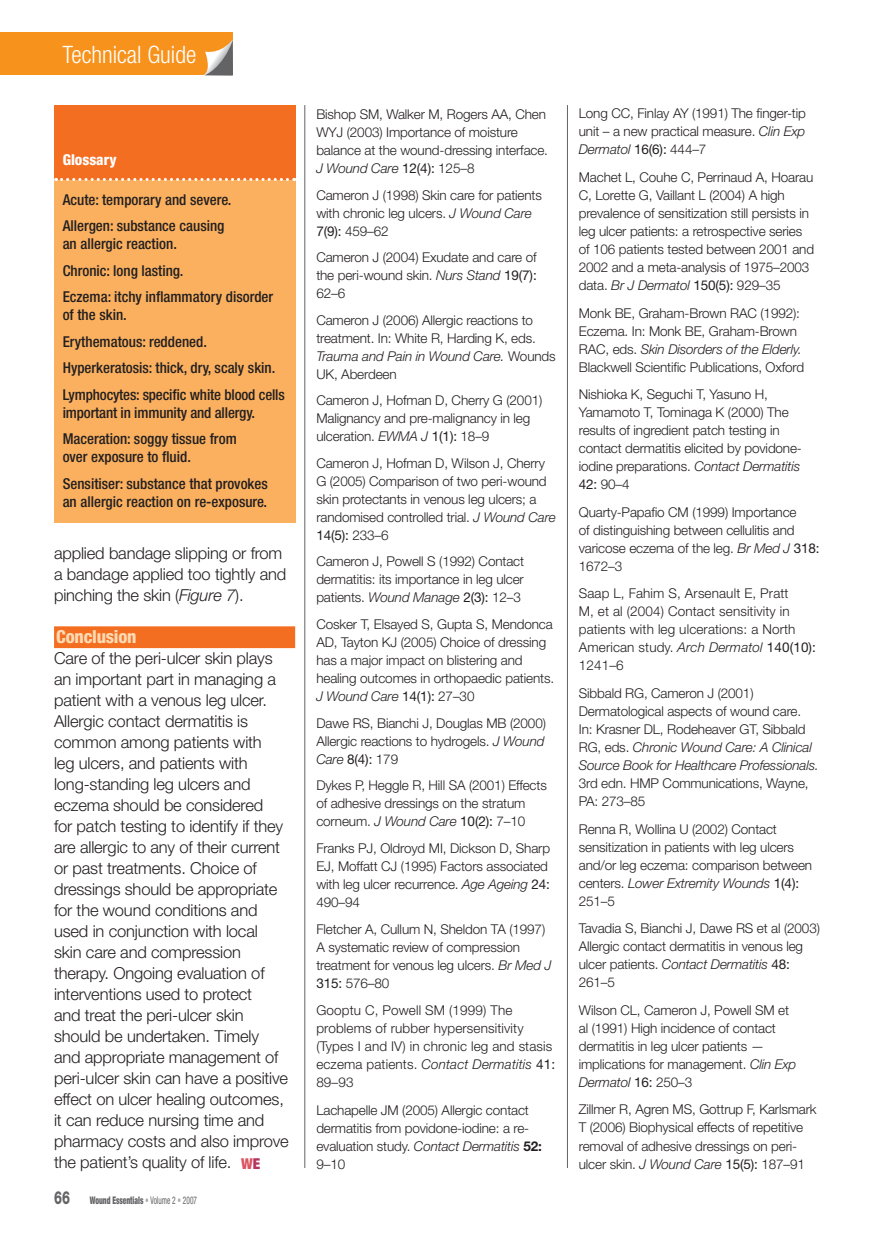
<style>
.page{position:relative;width:874px;height:1244px;background:#fff}
.page>*{position:absolute;margin:0;border:0;box-sizing:border-box;transform-origin:0 0}
.t1{font:300 condensed 24px "Helvetica Neue";color:#fff}
.t2{font:800 condensed 18px "Helvetica Neue";letter-spacing:-.01em;color:#fedab3}
.t3{font:300 16.5px/21px "Helvetica Neue";letter-spacing:-.01em;color:#231f20}
.t4{font:500 condensed 15px/26.5px "Helvetica Neue";color:#231f20}
.t5{font:800 condensed 15px "Helvetica Neue";color:#fff}
.t6{font:900 condensed 15px "Helvetica Neue";color:#da5361}
.t7{font:300 13.5px/18px "Helvetica Neue";letter-spacing:-.01em;color:#231f20}
.t8{font:300 13.5px/18px "Helvetica Neue";letter-spacing:.01em;color:#231f20}
.t9{font:900 condensed 10.5px "Helvetica Neue";color:#636366;scale:.7 1}
.s1{font-style:italic}
.s2{color:#b6335d}
.s3{font-weight:800;font-stretch:normal;font-size:18px}
.s4{font-weight:400;color:#adaeb2}
.s5{font-weight:400}
.s6{font-weight:700}
</style>
<div class="page">
<div style="left:0;top:33px;width:233px;height:42px;background:#f7931d"></div>
<svg style="left:204px;top:39px;width:29px;height:36px"></svg>
<div style="left:54px;top:626px;width:241px;height:22px;background:#f36e21"></div>
<div style="left:54px;top:105px;width:241px;height:418px;background:#fab05f"></div>
<div style="left:54px;top:105px;width:241px;height:74px;background:#f36e21"></div>
<svg style="left:56px;top:178px;width:239px;height:3px"></svg>
<hr style="left:304px;top:105px;width:1px;height:1062px;background:#636366">
<hr style="left:567px;top:105px;width:1px;height:1062px;background:#636366">
<h1 class="t1" style="left:63px;top:41px;width:135px">Technical Guide</h1>
<p class="t5" style="left:63px;top:151px;width:55px">Glossary</p>
<p class="t4" style="left:63px;top:186px;width:170px">Acute: temporary and severe.<br>Allergen: substance causing</p>
<p class="t4" style="left:63px;top:230px;width:212px">an allergic reaction.<br>Chronic: long lasting.<br>Eczema: itchy inflammatory disorder</p>
<p class="t4" style="left:63px;top:301px;width:224px">of the skin.<br>Erythematous: reddened.<br>Hyperkeratosis: thick, dry, scaly skin.<br>Lymphocytes: specific white blood cells</p>
<p class="t4" style="left:63px;top:399px;width:194px">important in immunity and allergy.<br>Maceration: soggy tissue from</p>
<p class="t4" style="left:63px;top:443px;width:207px">over exposure to fluid.<br>Sensitiser: substance that provokes</p>
<p class="t4" style="left:63px;top:488px;width:206px">an allergic reaction on re-exposure.</p>
<p class="t3" style="left:54px;top:542px;width:234px">applied bandage slipping or from a bandage applied too tightly and pinching the skin (<span class="s1">Figure 7</span>).</p>
<h2 class="t2" style="left:56px;top:625px;width:82px">Conclusion</h2>
<p class="t3" style="left:54px;top:647px;width:236px">Care of the peri-ulcer skin plays an important part in managing a patient with a venous leg ulcer.<br>Allergic contact dermatitis is common among patients with<br>leg ulcers, and patients with long-standing leg ulcers and eczema should be considered<br>for patch testing to identify if they are allergic to any of their current or past treatments. Choice of dressings should be appropriate for the wound conditions and used in conjunction with local skin care and compression therapy. Ongoing evaluation of interventions used to protect<br>and treat the peri-ulcer skin should be undertaken. Timely and appropriate management of peri-ulcer skin can have a positive effect on ulcer healing outcomes, it can reduce nursing time and pharmacy costs and also improve the patient’s quality of life.</p>
<p class="t6" style="left:241px;top:1153px;width:21px">W<span class="s2">E</span></p>
<p class="t9" style="left:54px;top:1193px;width:206px"><span class="s3">66</span> Wound Essentials <span class="s4">•</span> <span class="s5">Volume 2</span> <span class="s4">•</span> <span class="s5">2007</span></p>
<p class="t7" style="left:316px;top:105px;width:233px">Bishop SM, Walker M, Rogers AA, Chen WYJ (2003) Importance of moisture balance at the wound-dressing interface.<br><span class="s1">J Wound Care</span> <span class="s5">12(4):</span> 125–8</p>
<p class="t7" style="left:316px;top:186px;width:227px">Cameron J (1998) Skin care for patients with chronic leg ulcers. <span class="s1">J Wound Care<br></span><span class="s5">7(9):</span> 459–62</p>
<p class="t7" style="left:316px;top:248px;width:222px;text-align:justify">Cameron J (2004) Exudate and care of the peri-wound skin. <span class="s1">Nurs Stand</span> <span class="s5">19(7):<br></span>62–6</p>
<p class="t7" style="left:316px;top:311px;width:241px">Cameron J (2006) Allergic reactions to treatment. In: White R, Harding K, eds.<br><span class="s1">Trauma and Pain in Wound Care.</span> Wounds<br>UK, Aberdeen</p>
<p class="t7" style="left:316px;top:391px;width:227px">Cameron J, Hofman D, Cherry G (2001)<br>Malignancy and pre-malignancy in leg ulceration. <span class="s1">EWMA J</span> <span class="s5">1(1):</span> 18–9</p>
<p class="t7" style="left:316px;top:454px;width:241px">Cameron J, Hofman D, Wilson J, Cherry G (2005) Comparison of two peri-wound skin protectants in venous leg ulcers; a randomised controlled trial. <span class="s1">J Wound Care </span><span class="s5">14(5):</span> 233–6</p>
<p class="t7" style="left:316px;top:552px;width:209px;text-align:justify">Cameron J, Powell S (1992) Contact dermatitis: its importance in leg ulcer patients. <span class="s1">Wound Manage</span> <span class="s5">2(3):</span> 12–3</p>
<p class="t7" style="left:316px;top:615px;width:239px">Cosker T, Elsayed S, Gupta S, Mendonca AD, Tayton KJ (2005) Choice of dressing has a major impact on blistering and healing outcomes in orthopaedic patients.<br><span class="s1">J Wound Care</span> <span class="s5">14(1):</span> 27–30</p>
<p class="t7" style="left:316px;top:713px;width:231px;text-align:justify">Dawe RS, Bianchi J, Douglas MB (2000)<br>Allergic reactions to hydrogels. <span class="s1">J Wound Care</span> <span class="s5">8(4):</span> 179</p>
<p class="t7" style="left:316px;top:776px;width:232px">Dykes P, Heggle R, Hill SA (2001) Effects of adhesive dressings on the stratum corneum. <span class="s1">J Wound Care</span> <span class="s5">10(2):</span> 7–10</p>
<p class="t7" style="left:316px;top:838px;width:235px">Franks PJ, Oldroyd MI, Dickson D, Sharp<br>EJ, Moffatt CJ (1995) Factors associated with leg ulcer recurrence. <span class="s1">Age Ageing</span> <span class="s5">24:<br></span>490–94</p>
<p class="t7" style="left:316px;top:919px;width:236px">Fletcher A, Cullum N, Sheldon TA (1997)<br>A systematic review of compression treatment for venous leg ulcers. <span class="s1">Br Med J<br></span><span class="s5">315:</span> 576–80</p>
<p class="t8" style="left:316px;top:1001px;width:240px">Gooptu C, Powell SM (1999) The problems of rubber hypersensitivity (Types I and IV) in chronic leg and stasis eczema patients. <span class="s1">Contact Dermatitis</span> <span class="s5">41:<br></span>89–93</p>
<p class="t7" style="left:316px;top:1100px;width:227px">Lachapelle JM (2005) Allergic contact dermatitis from povidone-iodine: a re&shy;evaluation study. <span class="s1">Contact Dermatitis</span> <span class="s6">52:<br></span>9–10</p>
<p class="t7" style="left:578px;top:104px;width:228px;text-align:justify">Long CC, Finlay AY (1991) The finger-tip unit – a new practical measure. <span class="s1">Clin Exp Dermatol</span> <span class="s5">16(6):</span> 444–7</p>
<p class="t7" style="left:578px;top:168px;width:237px">Machet L, Couhe C, Perrinaud A, Hoarau C, Lorette G, Vaillant L (2004) A high prevalence of sensitization still persists in leg ulcer patients: a retrospective series of 106 patients tested between 2001 and 2002 and a meta-analysis of 1975–2003 data. <span class="s1">Br J Dermatol</span> <span class="s5">150(5):</span> 929–35</p>
<p class="t7" style="left:578px;top:303px;width:227px">Monk BE, Graham-Brown RAC (1992):<br>Eczema. In: Monk BE, Graham-Brown RAC, eds. <span class="s1">Skin Disorders of the Elderly.<br></span>Blackwell Scientific Publications, Oxford</p>
<p class="t7" style="left:578px;top:385px;width:225px">Nishioka K, Seguchi T, Yasuno H,<br>Yamamoto T, Tominaga K (2000) The results of ingredient patch testing in contact dermatitis elicited by povidone&shy;iodine preparations. <span class="s1">Contact Dermatitis<br></span><span class="s5">42:</span> 90–4</p>
<p class="t7" style="left:578px;top:502px;width:242px">Quarty-Papafio CM (1999) Importance<br>of distinguishing between cellulitis and varicose eczema of the leg. <span class="s1">Br Med J</span> <span class="s5">318:<br></span>1672–3</p>
<p class="t8" style="left:578px;top:584px;width:239px">Saap L, Fahim S, Arsenault E, Pratt<br>M, et al (2004) Contact sensitivity in patients with leg ulcerations: a North<br>American study. <span class="s1">Arch Dermatol</span> <span class="s5">140(10):<br></span>1241–6</p>
<p class="t7" style="left:578px;top:684px;width:241px">Sibbald RG, Cameron J (2001)<br>Dermatological aspects of wound care.<br>In: Krasner DL, Rodeheaver GT, Sibbald RG, eds. <span class="s1">Chronic Wound Care: A Clinical Source Book for Healthcare Professionals.</span></p>
<p class="t7" style="left:578px;top:774px;width:231px">3rd edn. HMP Communications, Wayne,<br>PA: 273–85</p>
<p class="t7" style="left:578px;top:819px;width:235px">Renna R, Wollina U (2002) Contact sensitization in patients with leg ulcers and/or leg eczema: comparison between centers. <span class="s1">Lower Extremity Wounds</span> <span class="s5">1(4):<br></span>251–5</p>
<p class="t7" style="left:578px;top:919px;width:242px">Tavadia S, Bianchi J, Dawe RS et al (2003)<br>Allergic contact dermatitis in venous leg ulcer patients. <span class="s1">Contact Dermatitis</span> <span class="s5">48:<br></span>261–5</p>
<p class="t7" style="left:578px;top:1000px;width:219px">Wilson CL, Cameron J, Powell SM et al (1991) High incidence of contact dermatitis in leg ulcer patients — implications for management. <span class="s1">Clin Exp<br>Dermatol</span> <span class="s5">16:</span> 250–3</p>
<p class="t7" style="left:578px;top:1100px;width:239px">Zillmer R, Agren MS, Gottrup F, Karlsmark T (2006) Biophysical effects of repetitive removal of adhesive dressings on peri&shy;ulcer skin. <span class="s1">J Wound Care</span> <span class="s5">15(5):</span> 187–91</p>
</div>
